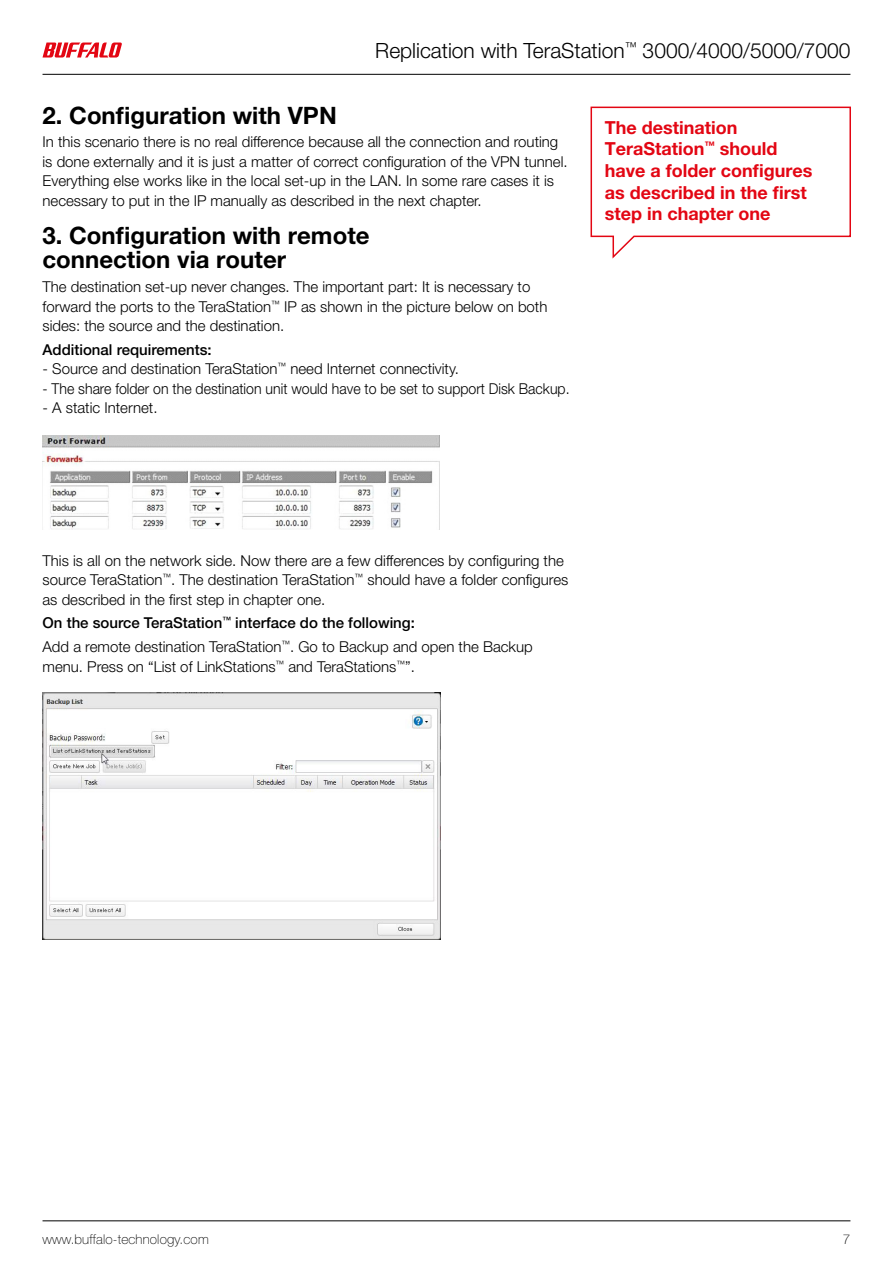
<style>
.page{position:relative;width:893px;height:1263px;background:#fff}
.page>*{position:absolute;margin:0;border:0;box-sizing:border-box;transform-origin:0 0}
.t1{font:700 24px/24px "Helvetica Neue LT Pro";color:#000}
.t2{font:300 21px "Helvetica Neue LT Pro";color:#000}
.t3{font:700 18px/21.6px "Helvetica Neue LT Pro";color:#e30613}
.t4{font:300 15px/19.5px "Helvetica Neue LT Pro";color:#000}
.t5{font:300 15px "Helvetica Neue LT Pro";color:#000;scale:.94 1}
.t6{font:500 15px "Helvetica Neue LT Pro";color:#000}
.t7{font:100 13.5px "Helvetica Neue LT Pro";letter-spacing:.01em;color:#000}
.s1{font-weight:500}
</style>
<div class="page">
<hr style="left:43px;top:74px;width:807px;height:1px;background:#000">
<svg style="left:43px;top:43px;width:79px;height:15px"></svg>
<img style="left:43px;top:693px;width:397px;height:246px">
<img style="left:43px;top:435px;width:396px;height:95px">
<hr style="left:43px;top:1220px;width:807px;height:1px;background:#000">
<svg style="left:590px;top:106px;width:261px;height:153px"></svg>
<h2 class="t2" style="left:375px;top:37px;width:477px">Replication with TeraStation<sup>™</sup> 3000/4000/5000/7000</h2>
<h1 class="t1" style="left:43px;top:103px;width:296px">2. Configuration with VPN</h1>
<p class="t4" style="left:43px;top:132px;width:527px">In this scenario there is no real difference because all the connection and routing is done externally and it is just a matter of correct configuration of the VPN tunnel.<br>Everything else works like in the local set-up in the LAN. In some rare cases it is necessary to put in the IP manually as described in the next chapter.</p>
<h1 class="t1" style="left:43px;top:223px;width:329px">3. Configuration with remote connection via router</h1>
<p class="t4" style="left:43px;top:277px;width:506px">The destination set-up never changes. The important part: It is necessary to forward the ports to the TeraStation<sup>™</sup> IP as shown in the picture below on both sides: the source and the destination.</p>
<p class="t6" style="left:43px;top:341px;width:171px">Additional requirements:</p>
<p class="t4" style="left:43px;top:359px;width:418px">- Source and destination TeraStation<sup>™</sup> need Internet connectivity.</p>
<p class="t5" style="left:43px;top:379px;width:562px">- The share folder on the destination unit would have to be set to support Disk Backup.</p>
<p class="t4" style="left:43px;top:398px;width:117px">- A static Internet.</p>
<p class="t3" style="left:605px;top:116px;width:209px">The destination<br>TeraStation<sup>™</sup> should have a folder configures as described in the first step in chapter one</p>
<p class="t4" style="left:43px;top:550px;width:527px">This is all on the network side. Now there are a few differences by configuring the source TeraStation<sup>™</sup>. The destination TeraStation<sup>™</sup> should have a folder configures as described in the first step in chapter one.</p>
<p class="t4" style="left:43px;top:611px;width:492px;line-height:23.7px"><span class="s1">On the source TeraStation</span><sup>™</sup> <span class="s1">interface do the following:<br></span>Add a remote destination TeraStation<sup>™</sup>. Go to Backup and open the Backup</p>
<p class="t4" style="left:43px;top:656px;width:374px">menu. Press on “List of LinkStations<sup>™</sup> and TeraStations<sup>™</sup>”.</p>
<p class="t7" style="left:43px;top:1231px;width:168px">www.buffalo-technology.com</p>
<p class="t7" style="left:843px;top:1231px;width:9px">7</p>
</div>
